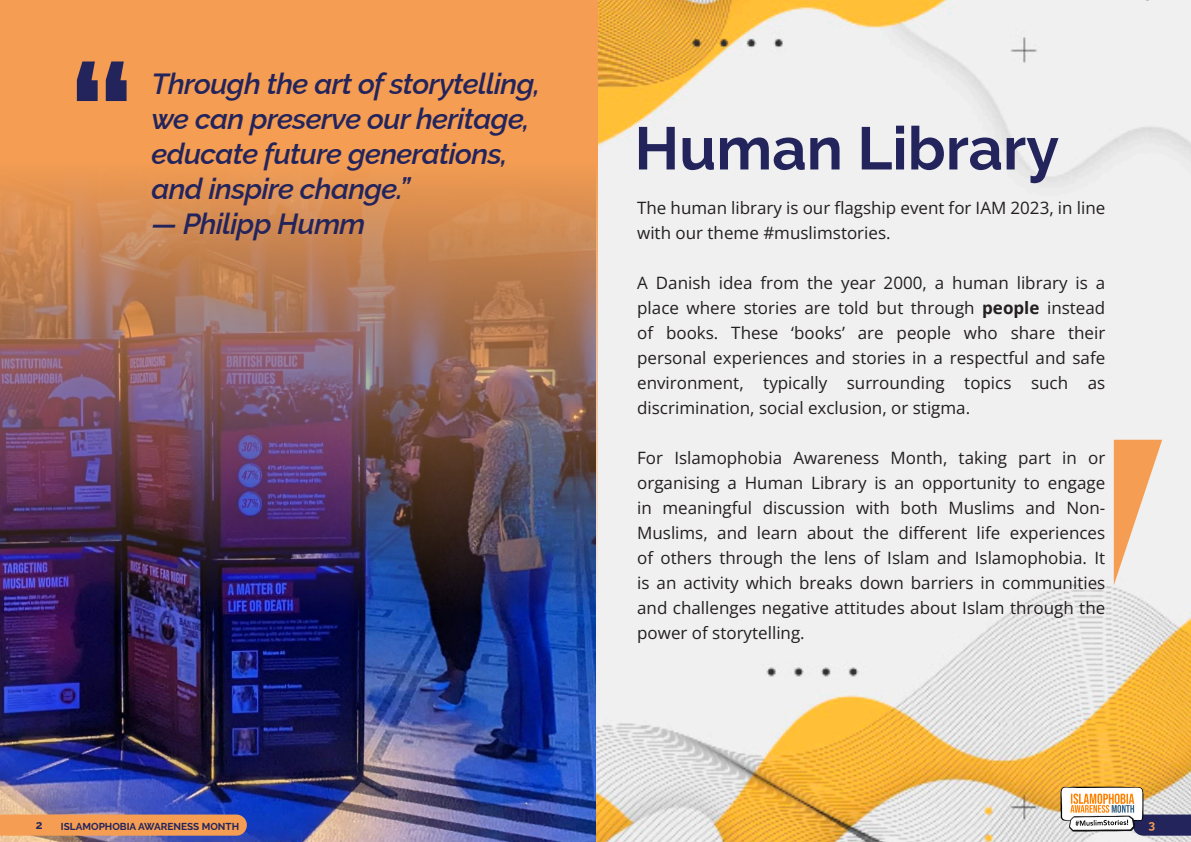
<style>
.page{position:relative;width:1191px;height:842px;background:#fff}
.page>*{position:absolute;margin:0;border:0;box-sizing:border-box;transform-origin:0 0}
.t1{font:700 153.7px "Raleway";color:#23245c}
.Title_yellow{font:700 60px "Raleway";color:#23245c}
.t2{font:italic 100 29.2px/35px "Raleway";letter-spacing:-.02em;color:#23245c}
.Text_Area_black{font:17px/25px "Open Sans";color:#231f20;text-align:justify}
.t3{font:700 12px "Raleway";color:#23245c}
.t4{font:700 12px "Raleway";color:#f49d53}
.t5{font:700 10px "Raleway";color:#23245c}
.s1{font-weight:700}
</style>
<div class="page">
<img style="left:598px;top:0;width:593px;height:842px">
<img style="left:0;top:0;width:598px;height:842px">
<svg style="left:1113px;top:440px;width:49px;height:145px"></svg>
<svg style="left:0;top:814px;width:247px;height:22px;background:#ed9a57"></svg>
<svg style="left:1152px;top:814px;width:39px;height:22px"></svg>
<img style="left:1051px;top:758px;width:101px;height:84px">
<p class="t1" style="left:68px;top:32px;width:68px">“</p>
<p class="t2" style="left:151px;top:63px;width:390px">Through the art of storytelling, we can preserve our heritage, educate future generations, and inspire change.”<br>― Philipp Humm</p>
<p class="Title_yellow" style="left:634px;top:114px;width:426px">Human Library</p>
<p class="Text_Area_black" style="left:637px;top:195px;width:469px">The human library is our flagship event for IAM 2023, in line with our theme #muslimstories.</p>
<p class="Text_Area_black" style="left:637px;top:270px;width:470px">A Danish idea from the year 2000, a human library is a place where stories are told but through <span class="s1">people</span> instead of books. These ‘books’ are people who share their personal experiences and stories in a respectful and safe environment, typically surrounding topics such as discrimination, social exclusion, or stigma.</p>
<p class="Text_Area_black" style="left:637px;top:445px;width:470px">For Islamophobia Awareness Month, taking part in or organising a Human Library is an opportunity to engage in meaningful discussion with both Muslims and Non-Muslims, and learn about the different life experiences of others through the lens of Islam and Islamophobia. It is an activity which breaks down barriers in communities and challenges negative attitudes about Islam through the power of storytelling.</p>
<p class="t3" style="left:36px;top:818px;width:8px">2</p>
<p class="t5" style="left:61px;top:820px;width:180px">ISLAMOPHOBIA AWARENESS MONTH</p>
<p class="t4" style="left:1148px;top:818px;width:8px">3</p>
</div>
